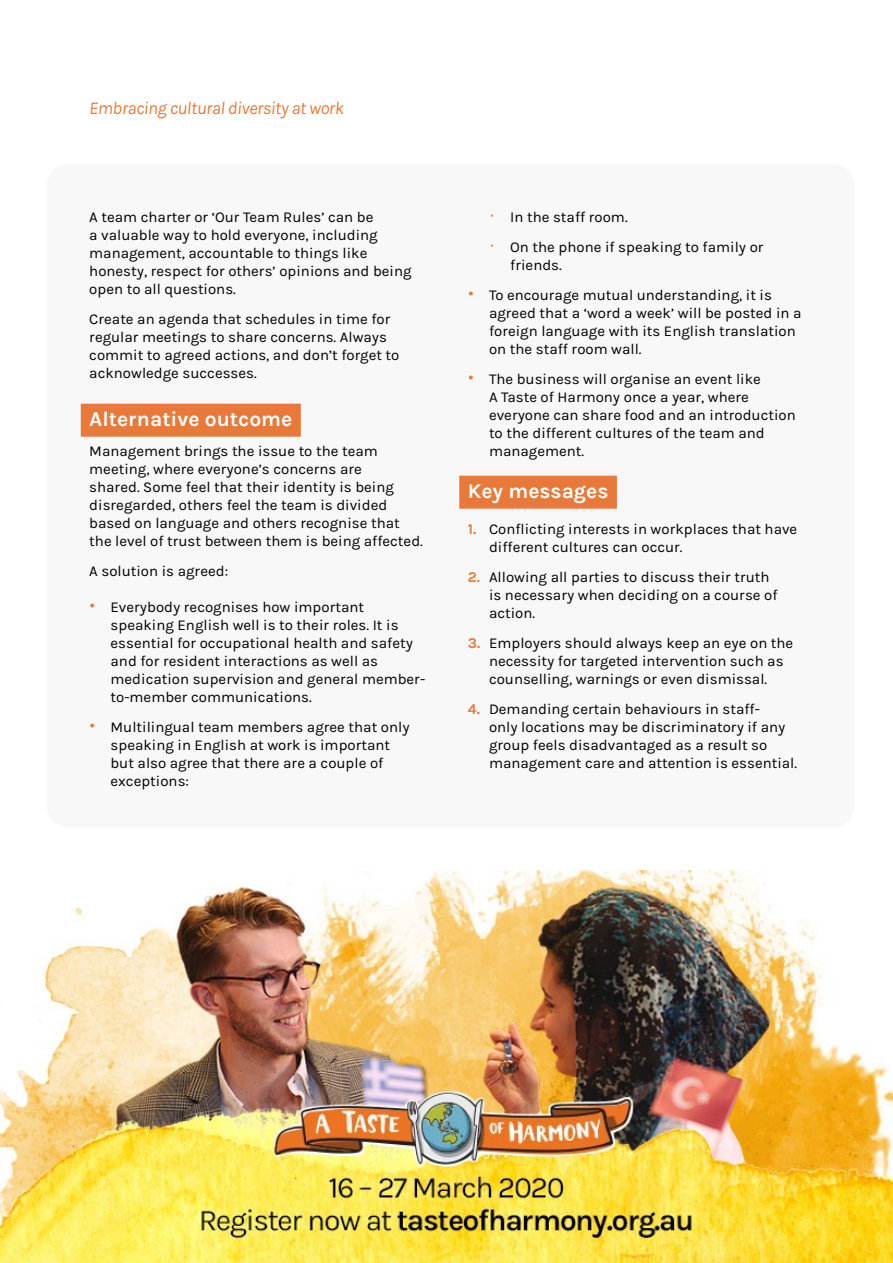
<style>
.page{position:relative;width:893px;height:1263px;background:#fff}
.page>*{position:absolute;margin:0;border:0;box-sizing:border-box;transform-origin:0 0}
.New_H3{font:700 21px "Karla";color:#fff}
.t1{font:italic 18px "Karla";letter-spacing:-.025em;color:#e97938}
.Body{font:15px/18px "Karla";color:#000}
.s1{font-family:"Helvetica";font-weight:700;font-size:18px;color:#e97938}
.s2{font-family:"Helvetica";font-size:18px;color:#e97938}
.s3{font-weight:700;color:#e97938}
</style>
<div class="page">
<div style="left:47px;top:164px;width:808px;height:663px;background:#f8f8f8;border-radius:21px"></div>
<div style="left:81px;top:404px;width:220px;height:33px;background:#e97938"></div>
<div style="left:459px;top:476px;width:158px;height:33px;background:#e97938"></div>
<img style="left:0;top:871px;width:893px;height:392px">
<h1 class="t1" style="left:89px;top:98px;width:256px">Embracing cultural diversity at work</h1>
<p class="Body" style="left:89px;top:208px;width:324px">A team charter or ‘Our Team Rules’ can be<br>a valuable way to hold everyone, including management, accountable to things like honesty, respect for others’ opinions and being open to all questions.</p>
<p class="Body" style="left:89px;top:310px;width:312px">Create an agenda that schedules in time for regular meetings to share concerns. Always commit to agreed actions, and don’t forget to acknowledge successes.</p>
<p class="New_H3" style="left:89px;top:407px;width:204px">Alternative outcome</p>
<p class="Body" style="left:89px;top:442px;width:335px">Management brings the issue to the team meeting, where everyone’s concerns are<br>shared. Some feel that their identity is being disregarded, others feel the team is divided based on language and others recognise that the level of trust between them is being affected.</p>
<p class="Body" style="left:89px;top:562px;width:140px">A solution is agreed:</p>
<p class="Body" style="left:111px;top:598px;width:316px;text-indent:-21px"><span class="s1">•</span> Everybody recognises how important speaking English well is to their roles. It is essential for occupational health and safety and for resident interactions as well as medication supervision and general member&shy;to-member communications.</p>
<p class="Body" style="left:111px;top:718px;width:301px;text-indent:-21px"><span class="s1">•</span> Multilingual team members agree that only speaking in English at work is important but also agree that there are a couple of exceptions:</p>
<p class="Body" style="left:489px;top:208px;width:140px"><span class="s2">‧</span> In the staff room.</p>
<p class="Body" style="left:510px;top:238px;width:255px;text-indent:-21px"><span class="s2">‧</span> On the phone if speaking to family or friends.</p>
<p class="Body" style="left:489px;top:286px;width:314px;text-indent:-21px"><span class="s1">•</span> To encourage mutual understanding, it is agreed that a ‘word a week’ will be posted in a foreign language with its English translation on the staff room wall.</p>
<p class="Body" style="left:489px;top:370px;width:308px;text-indent:-21px"><span class="s1">•</span> The business will organise an event like<br>A Taste of Harmony once a year, where everyone can share food and an introduction to the different cultures of the team and management.</p>
<p class="New_H3" style="left:468px;top:479px;width:142px">Key messages</p>
<p class="Body" style="left:489px;top:520px;width:310px;text-indent:-21px"><span class="s3">1.</span> Conflicting interests in workplaces that have different cultures can occur.</p>
<p class="Body" style="left:489px;top:568px;width:290px;text-indent:-21px"><span class="s3">2.</span> Allowing all parties to discuss their truth is necessary when deciding on a course of action.</p>
<p class="Body" style="left:489px;top:634px;width:306px;text-indent:-21px"><span class="s3">3.</span> Employers should always keep an eye on the necessity for targeted intervention such as counselling, warnings or even dismissal.</p>
<p class="Body" style="left:489px;top:700px;width:310px;text-indent:-21px"><span class="s3">4.</span> Demanding certain behaviours in staff-<br>only locations may be discriminatory if any group feels disadvantaged as a result so management care and attention is essential.</p>
</div>
